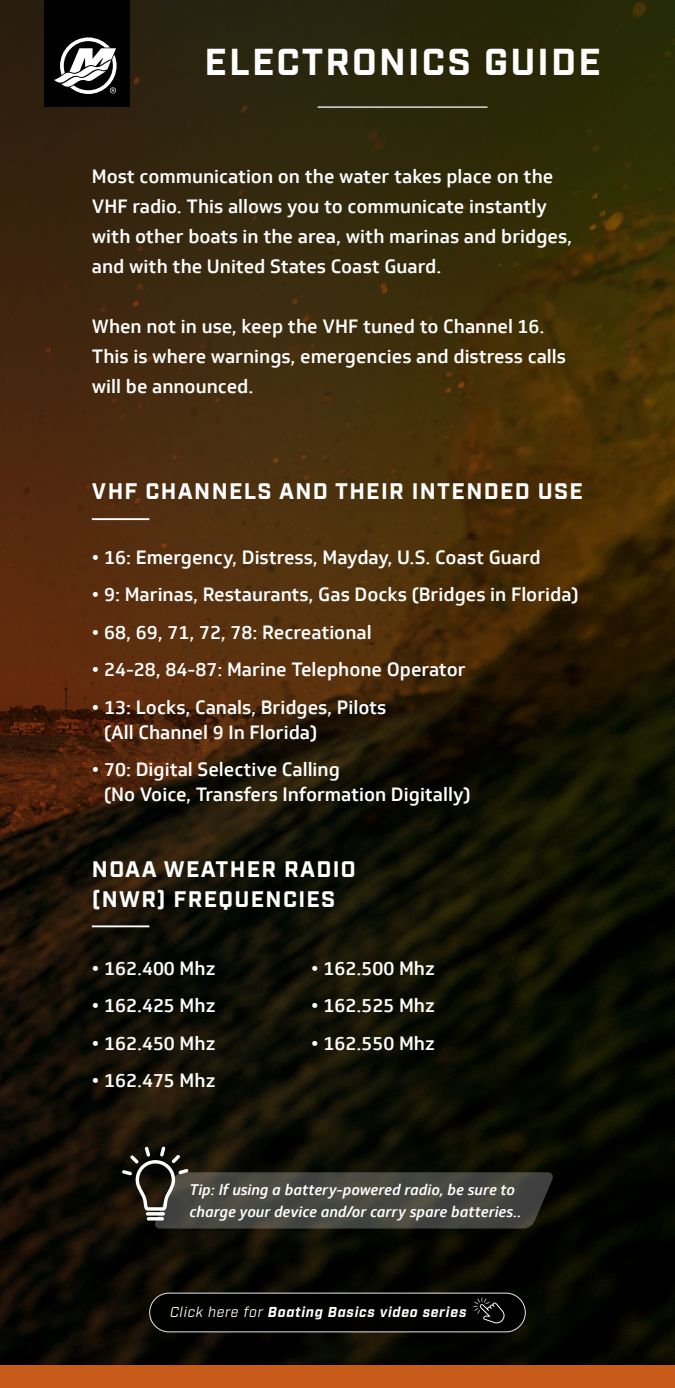
<style>
.page{position:relative;width:675px;height:1388px;background:#fff}
.page>*{position:absolute;margin:0;border:0;box-sizing:border-box;transform-origin:0 0}
.t1{font:700 37.5px "Industry";letter-spacing:.06em;color:#fff}
.t2{font:700 22.5px/30px "Industry";letter-spacing:.06em;color:#fff}
.t3{font:500 18.75px/30px "Soleto";color:#fff}
.t4{font:italic 500 15px/22.5px "Soleto";color:#fff}
.t5{font:italic 700 14.38px "Industry";letter-spacing:.05em;color:#fff}
.s1{font-weight:400}
</style>
<div class="page">
<img style="left:0;top:0;width:675px;height:1365px">
<div style="left:0;top:1365px;width:675px;height:23px;background:#c85b1a"></div>
<hr style="left:318px;top:106px;width:170px;height:2px;background:#fff">
<div style="left:44px;top:0;width:86px;height:107px;background:#000"></div>
<svg style="left:54px;top:37px;width:63px;height:57px"></svg>
<hr style="left:92px;top:925px;width:57px;height:2px;background:#fff">
<hr style="left:92px;top:518px;width:57px;height:2px;background:#fff">
<svg style="left:122px;top:1146px;width:433px;height:82px"></svg>
<div style="left:150px;top:1293px;width:375px;height:38px;background:#000;border-radius:19px"></div>
<div style="left:150px;top:1293px;width:375px;height:39px;border:1px solid #fff;border-radius:19px"></div>
<svg style="left:473px;top:1297px;width:32px;height:26px"></svg>
<h1 class="t1" style="left:204px;top:40px;width:398px">ELECTRONICS GUIDE</h1>
<p class="t3" style="left:92px;top:161px;width:482px">Most communication on the water takes place on the VHF radio. This allows you to communicate instantly with other boats in the area, with marinas and bridges, and with the United States Coast Guard.</p>
<p class="t3" style="left:92px;top:311px;width:476px">When not in use, keep the VHF tuned to Channel 16.<br>This is where warnings, emergencies and distress calls will be announced.</p>
<p class="t2" style="left:92px;top:478px;width:492px">VHF CHANNELS AND THEIR INTENDED USE</p>
<p class="t3" style="left:92px;top:542px;width:450px">• 16: Emergency, Distress, Mayday, U.S. Coast Guard</p>
<p class="t3" style="left:92px;top:579px;width:488px">• 9: Marinas, Restaurants, Gas Docks (Bridges in Florida)</p>
<p class="t3" style="left:92px;top:617px;width:281px">• 68, 69, 71, 72, 78: Recreational</p>
<p class="t3" style="left:92px;top:654px;width:375px">• 24-28, 84-87: Marine Telephone Operator</p>
<p class="t3" style="left:104px;top:694px;width:284px;line-height:25px;text-indent:-12px">• 13: Locks, Canals, Bridges, Pilots (All Channel 9 In Florida)</p>
<p class="t3" style="left:104px;top:757px;width:368px;line-height:25px;text-indent:-12px">• 70: Digital Selective Calling<br>(No Voice, Transfers Information Digitally)</p>
<p class="t2" style="left:92px;top:855px;width:265px">NOAA WEATHER RADIO (NWR) FREQUENCIES</p>
<p class="t3" style="left:92px;top:953px;width:125px">• 162.400 Mhz</p>
<p class="t3" style="left:92px;top:990px;width:125px">• 162.425 Mhz</p>
<p class="t3" style="left:92px;top:1028px;width:125px">• 162.450 Mhz</p>
<p class="t3" style="left:92px;top:1065px;width:125px">• 162.475 Mhz</p>
<p class="t3" style="left:311px;top:953px;width:125px">• 162.500 Mhz</p>
<p class="t3" style="left:311px;top:990px;width:125px">• 162.525 Mhz</p>
<p class="t3" style="left:311px;top:1028px;width:125px">• 162.550 Mhz</p>
<p class="t4" style="left:190px;top:1178px;width:333px">Tip: If using a battery-powered radio, be sure to charge your device and/or carry spare batteries..</p>
<p class="t5" style="left:170px;top:1303px;width:298px"><span class="s1">Click here for</span> Boating Basics video series</p>
</div>
